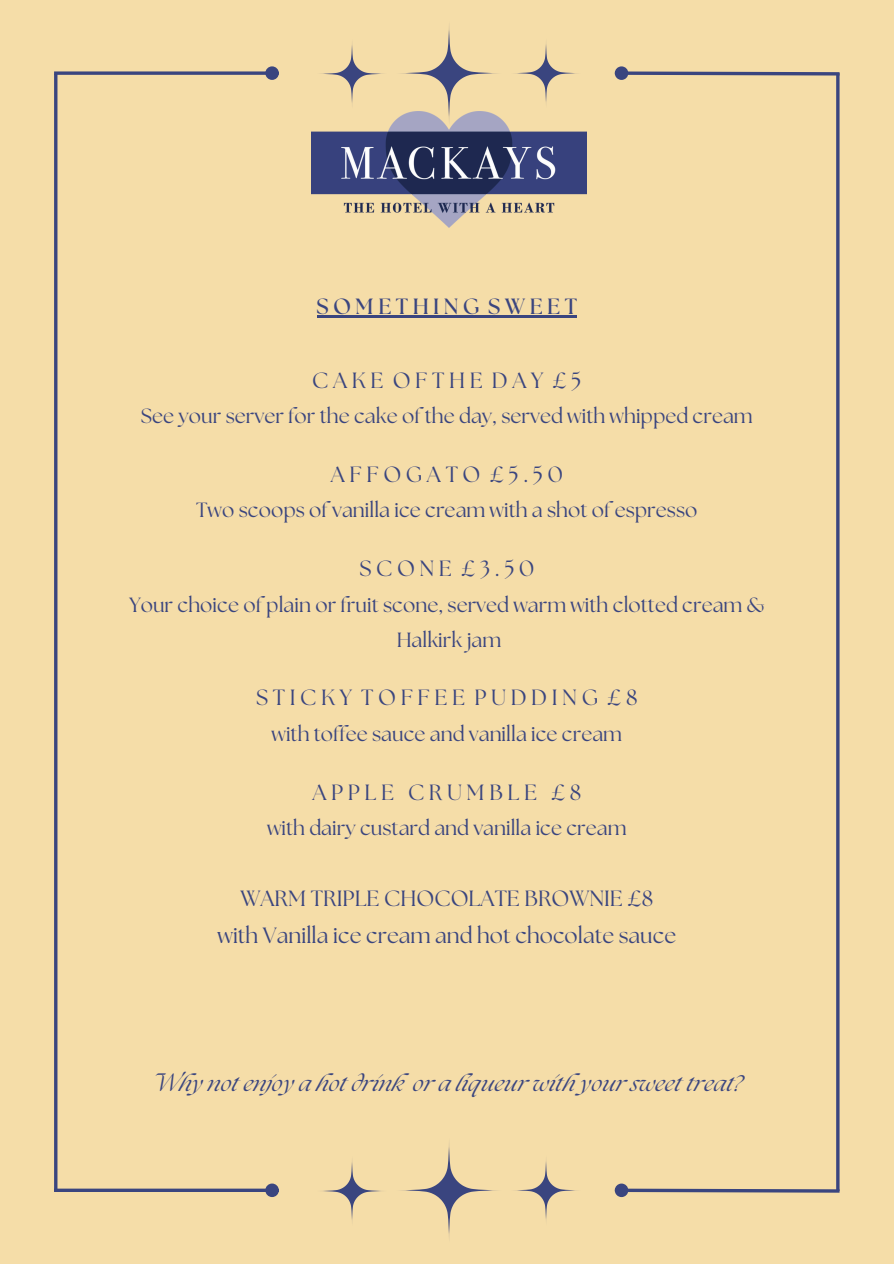
<style>
.page{position:relative;width:894px;height:1264px;background:#fff}
.page>*{position:absolute;margin:0;border:0;box-sizing:border-box;transform-origin:0 0}
.t1{font:22.05px "The Seasons";color:#3a457f}
.t2{font:22.05px "The Seasons";letter-spacing:.21em;color:#3a457f}
.t3{font:italic 22.05px "The Seasons";color:#3a457f}
.t4{font:700 22.05px "The Seasons";letter-spacing:.2em;color:#3a457f}
.t5{font:20.55px "The Seasons";color:#3a457f}
</style>
<div class="page">
<div style="left:0;top:0;width:893px;height:1263px;background:#f5dda8"></div>
<hr style="left:54px;top:74px;width:3px;height:1117px;background:#3a457f">
<svg style="left:627px;top:1186px;width:213px;height:8px"></svg>
<div style="left:616px;top:1185px;width:10px;height:10px;background:#3a457f;border-radius:50%"></div>
<div style="left:614px;top:1183px;width:14px;height:14px;border:3px solid #3a457f;border-radius:50%"></div>
<svg style="left:515px;top:1161px;width:62px;height:59px"></svg>
<svg style="left:401px;top:1143px;width:96px;height:94px"></svg>
<svg style="left:323px;top:1161px;width:58px;height:60px"></svg>
<hr style="left:54px;top:1188px;width:212px;height:3px;background:#3a457f">
<div style="left:267px;top:1185px;width:10px;height:10px;background:#3a457f;border-radius:50%"></div>
<div style="left:265px;top:1183px;width:14px;height:13px;border:3px solid #3a457f;border-radius:50%"></div>
<svg style="left:835px;top:77px;width:4px;height:1113px;fill:#3e4880"></svg>
<svg style="left:627px;top:71px;width:213px;height:6px"></svg>
<div style="left:616px;top:68px;width:10px;height:10px;background:#3a457f;border-radius:50%"></div>
<div style="left:614px;top:66px;width:14px;height:14px;border:3px solid #3a457f;border-radius:50%"></div>
<svg style="left:515px;top:44px;width:62px;height:59px"></svg>
<svg style="left:401px;top:26px;width:96px;height:85px"></svg>
<svg style="left:321px;top:44px;width:62px;height:60px"></svg>
<svg style="left:54px;top:71px;width:211px;height:4px"></svg>
<div style="left:267px;top:68px;width:10px;height:10px;background:#3a457f;border-radius:50%"></div>
<div style="left:265px;top:66px;width:14px;height:14px;border:3px solid #3a457f;border-radius:50%"></div>
<img style="left:311px;top:111px;width:275px;height:116px">
<hr style="left:316px;top:315px;width:163px;height:2px;background:#3a457f">
<svg style="left:479px;top:315px;width:9px;height:2px"></svg>
<hr style="left:488px;top:315px;width:89px;height:2px;background:#3a457f">
<p class="t4" style="left:316px;top:296px;width:262px">SOMETHING SWEET</p>
<p class="t2" style="left:312px;top:370px;width:271px">CAKE OFTHE DAY £5</p>
<p class="t5" style="left:141px;top:406px;width:613px">See your server for the cake of the day, served with whipped cream</p>
<p class="t2" style="left:331px;top:464px;width:233px">AFFOGATO £5.50</p>
<p class="t5" style="left:196px;top:501px;width:503px">Two scoops of vanilla ice cream with a shot of espresso</p>
<p class="t1" style="left:359px;top:558px;width:176px">SCONE £3.50</p>
<p class="t5" style="left:129px;top:595px;width:636px">Your choice of plain or fruit scone, served warm with clotted cream &amp;</p>
<p class="t5" style="left:396px;top:630px;width:106px">Halkirk jam</p>
<h1 class="t2" style="left:256px;top:687px;width:383px">STICKY TOFFEE PUDDING £8</h1>
<p class="t5" style="left:271px;top:724px;width:352px">with toffee sauce and vanilla ice cream</p>
<p class="t2" style="left:312px;top:782px;width:270px">APPLE CRUMBLE £8</p>
<p class="t5" style="left:267px;top:818px;width:361px">with dairy custard and vanilla ice cream</p>
<p class="t1" style="left:240px;top:888px;width:414px">WARM TRIPLE CHOCOLATE BROWNIE £8</p>
<p class="t1" style="left:217px;top:925px;width:460px">with Vanilla ice cream and hot chocolate sauce</p>
<p class="t3" style="left:151px;top:1072px;width:592px">Why not enjoy a hot drink or a liqueur with your sweet treat?</p>
</div>
